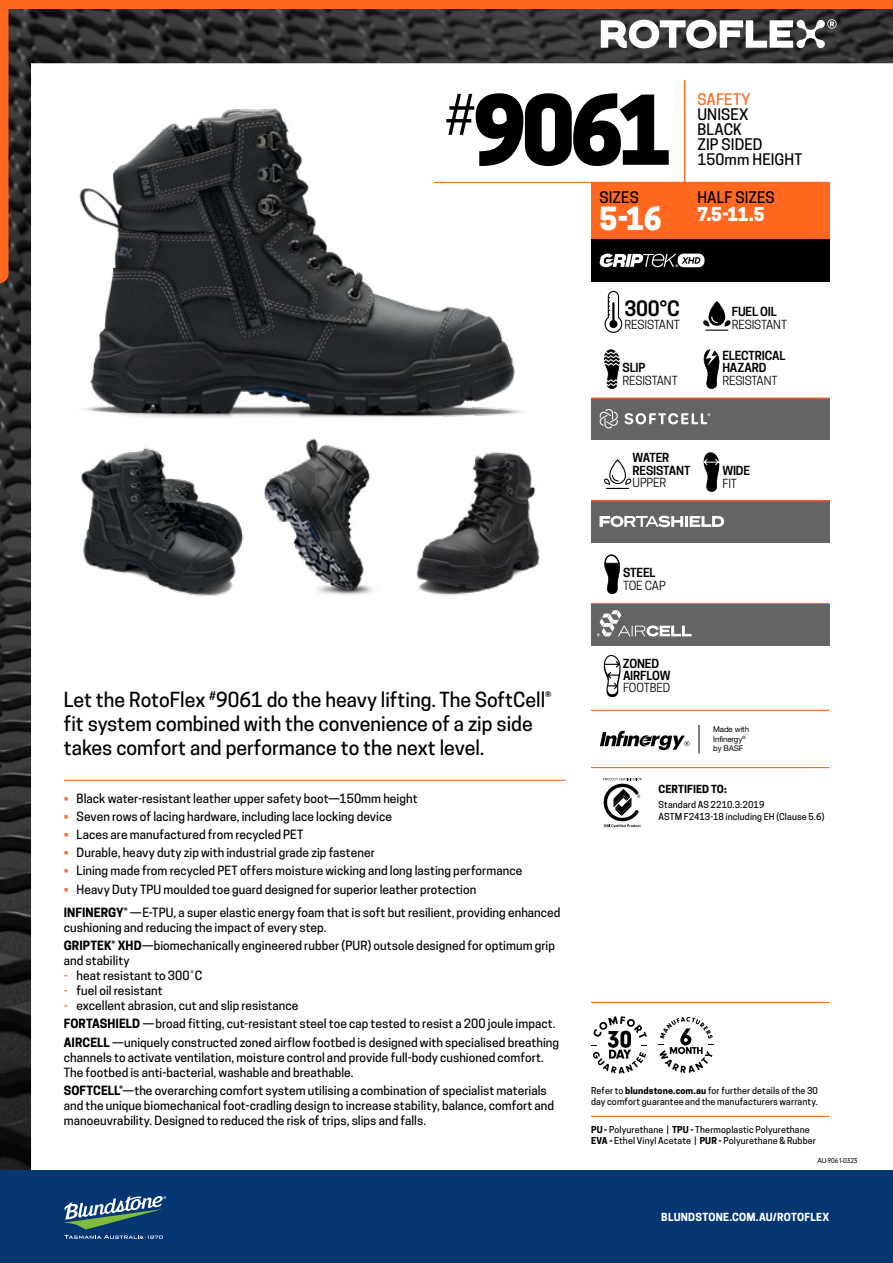
<style>
.page{position:relative;width:893px;height:1263px;background:#fff}
.page>*{position:absolute;margin:0;border:0;box-sizing:border-box;transform-origin:0 0}
.t1{font:800 90px "Cooper Hewitt";color:#000}
.t2{font:800 30px "Cooper Hewitt";color:#fff}
.t3{font:600 19.95px "Cooper Hewitt";color:#000}
.t4{font:500 19.5px/24px "Cooper Hewitt";color:#000}
.t5{font:800 18px "Cooper Hewitt";color:#fff}
.t6{font:500 15px/15px "Cooper Hewitt";letter-spacing:.005em;color:#000}
.t7{font:500 15px "Cooper Hewitt";letter-spacing:.015em;color:#ff681e}
.t8{font:500 12px/18.1px "Cooper Hewitt";letter-spacing:.005em;color:#000}
.t9{font:600 11.85px "Cooper Hewitt";letter-spacing:-.015em;color:#000}
.t10{font:11.85px "Cooper Hewitt";letter-spacing:-.015em;color:#000}
.t11{font:700 10.5px "Cooper Hewitt";letter-spacing:.02em;color:#fff}
.t12{font:700 10.5px "Cooper Hewitt";letter-spacing:.005em;color:#000}
.t13{font:500 9px/10.8px "Cooper Hewitt";letter-spacing:.015em;color:#000}
.t14{font:7.95px/9.3px "Helvetica Neue";letter-spacing:-.015em;color:#000}
.t15{font:7.5px "Neuzeit Gro";letter-spacing:-.025em;color:#000}
.s1{color:#ff681e}
.s2{font-weight:700}
</style>
<div class="page">
<img style="left:0;top:9px;width:893px;height:1161px">
<div style="left:0;top:0;width:893px;height:9px;background:#ff681e"></div>
<div style="left:0;top:1170px;width:893px;height:93px;background:#043673"></div>
<svg style="left:64px;top:1196px;width:102px;height:43px"></svg>
<svg style="left:601px;top:19px;width:236px;height:29px"></svg>
<div style="left:0;top:9px;width:9px;height:274px;background:#ff681e"></div>
<img style="left:6px;top:63px;width:554px;height:383px">
<img style="left:420px;top:436px;width:146px;height:165px">
<img style="left:205px;top:435px;width:215px;height:168px">
<img style="left:64px;top:443px;width:185px;height:164px">
<div style="left:591px;top:182px;width:238px;height:57px;background:#ff681e"></div>
<div style="left:591px;top:239px;width:238px;height:43px;background:#000"></div>
<div style="left:591px;top:399px;width:238px;height:41px;background:#636466"></div>
<div style="left:591px;top:604px;width:238px;height:41px;background:#636466"></div>
<div style="left:591px;top:500px;width:238px;height:43px;background:#636466"></div>
<hr style="left:591px;top:603px;width:238px;height:1px;background:#ff681e">
<hr style="left:591px;top:500px;width:238px;height:1px;background:#ff681e">
<hr style="left:591px;top:397px;width:238px;height:2px;background:#ff681e">
<svg style="left:592px;top:1016px;width:55px;height:57px"></svg>
<svg style="left:659px;top:1017px;width:55px;height:56px"></svg>
<svg style="left:703px;top:349px;width:17px;height:40px"></svg>
<svg style="left:604px;top:349px;width:16px;height:40px"></svg>
<svg style="left:604px;top:554px;width:17px;height:40px"></svg>
<svg style="left:604px;top:655px;width:17px;height:42px"></svg>
<svg style="left:600px;top:410px;width:18px;height:19px"></svg>
<svg style="left:624px;top:413px;width:86px;height:11px"></svg>
<svg style="left:597px;top:610px;width:95px;height:26px"></svg>
<svg style="left:604px;top:459px;width:28px;height:30px"></svg>
<svg style="left:604px;top:291px;width:18px;height:42px"></svg>
<div style="left:609px;top:320px;width:8px;height:8px;background:#000;border-radius:50%"></div>
<hr style="left:612px;top:303px;width:3px;height:21px;background:#000">
<svg style="left:699px;top:725px;width:1px;height:28px"></svg>
<svg style="left:600px;top:731px;width:90px;height:19px"></svg>
<svg style="left:603px;top:778px;width:39px;height:49px"></svg>
<svg style="left:600px;top:516px;width:124px;height:11px"></svg>
<svg style="left:600px;top:254px;width:104px;height:13px"></svg>
<svg style="left:703px;top:301px;width:28px;height:30px"></svg>
<svg style="left:703px;top:451px;width:17px;height:41px"></svg>
<hr style="left:578px;top:138px;width:1px;height:95px;background:#fff">
<hr style="left:64px;top:780px;width:502px;height:1px;background:#ff681e">
<hr style="left:591px;top:1116px;width:238px;height:1px;background:#ff681e">
<hr style="left:591px;top:1002px;width:238px;height:1px;background:#ff681e">
<hr style="left:684px;top:80px;width:1px;height:102px;background:#ff681e">
<hr style="left:434px;top:182px;width:395px;height:1px;background:#ff681e">
<hr style="left:591px;top:710px;width:238px;height:1px;background:#ff681e">
<hr style="left:591px;top:767px;width:238px;height:1px;background:#ff681e">
<h1 class="t1" style="left:445px;top:77px;width:229px"><sup>#</sup>9061</h1>
<p class="t6" style="left:600px;top:190px;width:41px">SIZES</p>
<h2 class="t2" style="left:600px;top:201px;width:64px">5-16</h2>
<p class="t7" style="left:697px;top:90px;width:55px">SAFETY</p>
<p class="t6" style="left:697px;top:107px;width:106px">UNISEX<br>BLACK<br>ZIP SIDED<br>150mm HEIGHT</p>
<p class="t6" style="left:697px;top:190px;width:79px">HALF SIZES</p>
<h3 class="t5" style="left:697px;top:203px;width:69px">7.5-11.5</h3>
<h3 class="t3" style="left:625px;top:297px;width:57px">300°C</h3>
<p class="t10" style="left:625px;top:317px;width:57px">RESISTANT</p>
<p class="t9" style="left:623px;top:361px;width:24px">SLIP</p>
<p class="t10" style="left:623px;top:373px;width:57px">RESISTANT</p>
<p class="t9" style="left:632px;top:451px;width:38px">WATER</p>
<p class="t9" style="left:732px;top:305px;width:46px">FUEL OIL</p>
<p class="t10" style="left:732px;top:317px;width:57px">RESISTANT</p>
<p class="t9" style="left:722px;top:348px;width:65px">ELECTRICAL</p>
<p class="t10" style="left:722px;top:373px;width:57px">RESISTANT</p>
<p class="t9" style="left:722px;top:361px;width:46px">HAZARD</p>
<p class="t9" style="left:632px;top:463px;width:59px">RESISTANT</p>
<p class="t10" style="left:633px;top:476px;width:35px">UPPER</p>
<p class="t9" style="left:623px;top:566px;width:34px">STEEL</p>
<p class="t10" style="left:623px;top:578px;width:44px">TOE CAP</p>
<p class="t9" style="left:623px;top:656px;width:38px">ZONED</p>
<p class="t9" style="left:722px;top:464px;width:29px">WIDE</p>
<p class="t10" style="left:722px;top:476px;width:16px">FIT</p>
<p class="t9" style="left:623px;top:668px;width:49px">AIRFLOW</p>
<p class="t10" style="left:623px;top:681px;width:49px">FOOTBED</p>
<h3 class="t4" style="left:64px;top:687px;width:489px">Let the RotoFlex <sup>#</sup>9061 do the heavy lifting. The SoftCell® fit system combined with the convenience of a zip side takes comfort and performance to the next level.</h3>
<p class="t8" style="left:64px;top:789px;width:355px"><span class="s1">•</span> Black water-resistant leather upper safety boot—150mm height</p>
<p class="t8" style="left:64px;top:807px;width:330px"><span class="s1">•</span> Seven rows of lacing hardware, including lace locking device</p>
<p class="t8" style="left:64px;top:825px;width:241px"><span class="s1">•</span> Laces are manufactured from recycled PET</p>
<p class="t8" style="left:64px;top:844px;width:313px"><span class="s1">•</span> Durable, heavy duty zip with industrial grade zip fastener</p>
<p class="t8" style="left:64px;top:862px;width:460px"><span class="s1">•</span> Lining made from recycled PET offers moisture wicking and long lasting performance</p>
<p class="t8" style="left:64px;top:877px;width:498px;line-height:23.5px"><span class="s1">•</span> Heavy Duty TPU moulded toe guard designed for superior leather protection<br><span class="s2">INFINERGY®</span> —E-TPU, a super elastic energy foam that is soft but resilient, providing enhanced</p>
<p class="t8" style="left:64px;top:918px;width:493px">cushioning and reducing the impact of every step.<br><span class="s2">GRIPTEK® XHD</span>—biomechanically engineered rubber (PUR) outsole designed for optimum grip</p>
<p class="t8" style="left:64px;top:952px;width:67px">and stability</p>
<p class="t8" style="left:64px;top:967px;width:140px"><span class="s1">-</span> heat resistant to 300˚C</p>
<p class="t8" style="left:64px;top:982px;width:101px"><span class="s1">-</span> fuel oil resistant</p>
<p class="t8" style="left:64px;top:997px;width:497px"><span class="s1">-</span> excellent abrasion, cut and slip resistance<br><span class="s2">FORTASHIELD</span> —broad fitting, cut-resistant steel toe cap tested to resist a 200 joule impact.<br><span class="s2">AIRCELL</span> —uniquely constructed zoned airflow footbed is designed with specialised breathing</p>
<p class="t8" style="left:64px;top:1050px;width:481px;line-height:15px">channels to activate ventilation, moisture control and provide full-body cushioned comfort.<br>The footbed is anti-bacterial, washable and breathable.</p>
<p class="t8" style="left:64px;top:1083px;width:492px;line-height:15px"><span class="s2">SOFTCELL®</span>—the overarching comfort system utilising a combination of specialist materials and the unique biomechanical foot-cradling design to increase stability, balance, comfort and manoeuvrability. Designed to reduced the risk of trips, slips and falls.</p>
<p class="t13" style="left:591px;top:1085px;width:228px">Refer to <span class="s2">blundstone.com.au</span> for further details of the 30 day comfort guarantee and the manufacturers warranty.</p>
<p class="t13" style="left:591px;top:1124px;width:226px"><span class="s2">PU -</span> Polyurethane | <span class="s2">TPU -</span> Thermoplastic Polyurethane<br><span class="s2">EVA -</span> Ethel Vinyl Acetate | <span class="s2">PUR -</span> Polyurethane &amp; Rubber</p>
<p class="t14" style="left:713px;top:725px;width:37px">Made with<br>Infinergy<sup>® </sup>by BASF</p>
<p class="t12" style="left:658px;top:783px;width:70px">CERTIFIED TO:</p>
<p class="t13" style="left:658px;top:799px;width:167px;line-height:12px">Standard AS 2210.3:2019<br>ASTM F2413-18 including EH (Clause 5.6)</p>
<p class="t15" style="left:817px;top:1156px;width:42px">AU-9061-0323</p>
<p class="t11" style="left:661px;top:1211px;width:170px">BLUNDSTONE.COM.AU/ROTOFLEX</p>
</div>
